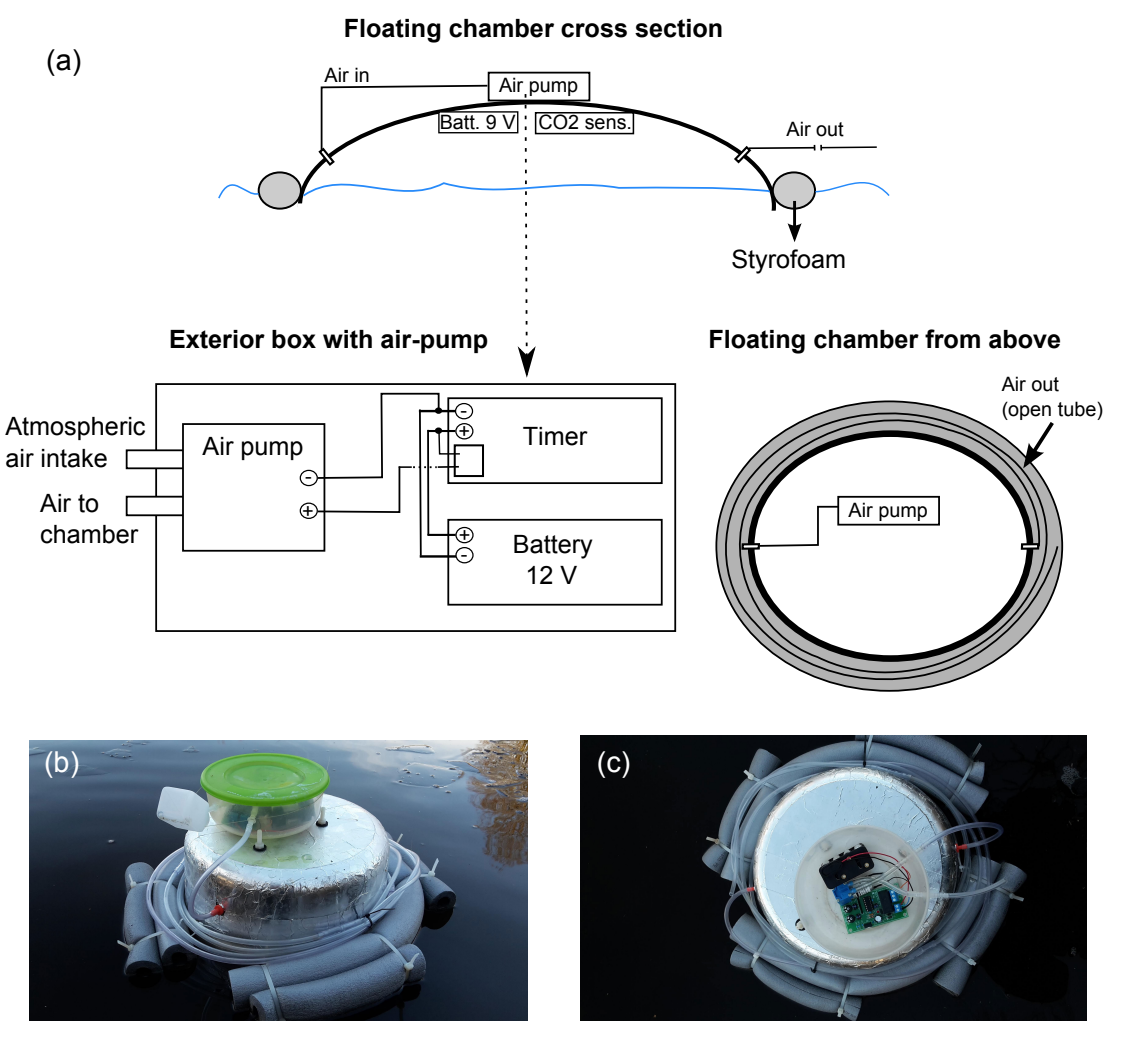
<style>
.page{position:relative;width:1121px;height:1039px;background:#fff}
.page>*{position:absolute;margin:0;border:0;box-sizing:border-box;transform-origin:0 0}
.t1{font:28.8px "Arial";color:#fff}
.t2{font:28.8px "Arial";color:#000}
.t3{font:700 25.2px "Arial";color:#000}
.t4{font:25.2px/31.5px "Arial";color:#000}
.t5{font:20.03px/18.7px "Arial";color:#000}
.t6{font:19.8px/24.8px "Arial";color:#000}
</style>
<div class="page">
<div style="left:155px;top:383px;width:521px;height:249px;background:#fff;border:2px solid #000"></div>
<div style="left:126px;top:449px;width:62px;height:20px;background:#fff;border:2px solid #000"></div>
<div style="left:126px;top:495px;width:62px;height:21px;background:#fff;border:2px solid #000"></div>
<div style="left:182px;top:423px;width:143px;height:128px;background:#fff;border:2px solid #000"></div>
<div style="left:447px;top:397px;width:216px;height:87px;background:#fff;border:2px solid #000"></div>
<div style="left:447px;top:519px;width:216px;height:86px;background:#fff;border:2px solid #000"></div>
<div style="left:454px;top:444px;width:30px;height:33px;background:#fff;border:2px solid #000"></div>
<div style="left:455px;top:527px;width:19px;height:16px;border:1px solid #000;border-radius:50%"></div>
<div style="left:455px;top:547px;width:19px;height:16px;border:1px solid #000;border-radius:50%"></div>
<div style="left:455px;top:423px;width:18px;height:16px;border:1px solid #000;border-radius:50%"></div>
<div style="left:455px;top:403px;width:18px;height:16px;border:1px solid #000;border-radius:50%"></div>
<div style="left:300px;top:470px;width:18px;height:16px;border:1px solid #000;border-radius:50%"></div>
<div style="left:300px;top:502px;width:18px;height:17px;border:1px solid #000;border-radius:50%"></div>
<svg style="left:316px;top:392px;width:145px;height:165px"></svg>
<div style="left:259px;top:172px;width:42px;height:37px;background:#ccc;border-radius:50%"></div>
<div style="left:258px;top:171px;width:44px;height:39px;border:2px solid #000;border-radius:50%"></div>
<div style="left:488px;top:72px;width:102px;height:29px;background:#fff;border:2px solid #000"></div>
<hr style="left:749px;top:147px;width:65px;height:2px;background:#000">
<svg style="left:814px;top:145px;width:8px;height:5px"></svg>
<hr style="left:822px;top:146px;width:55px;height:2px;background:#000">
<div style="left:773px;top:172px;width:42px;height:37px;background:#ccc;border-radius:50%"></div>
<div style="left:772px;top:171px;width:44px;height:39px;border:2px solid #000;border-radius:50%"></div>
<svg style="left:716px;top:400px;width:344px;height:292px"></svg>
<hr style="left:793px;top:201px;width:3px;height:37px;background:#000">
<svg style="left:788px;top:223px;width:14px;height:19px"></svg>
<div style="left:296px;top:203px;width:11px;height:14px;background:#fff;border:3px dashed #fff"></div>
<svg style="left:218px;top:180px;width:43px;height:20px"></svg>
<svg style="left:814px;top:182px;width:76px;height:16px"></svg>
<svg style="left:1021px;top:418px;width:36px;height:51px"></svg>
<svg style="left:301px;top:84px;width:471px;height:294px"></svg>
<img style="left:581px;top:735px;width:506px;height:285px">
<img style="left:30px;top:740px;width:498px;height:280px">
<p class="t2" style="left:46px;top:40px;width:37px">(a)</p>
<p class="t3" style="left:344px;top:10px;width:381px">Floating chamber cross section</p>
<p class="t6" style="left:499px;top:73px;width:81px">Air pump</p>
<p class="t6" style="left:325px;top:62px;width:47px">Air in</p>
<p class="t6" style="left:440px;top:109px;width:194px">Batt. 9 V CO2 sens.</p>
<p class="t6" style="left:786px;top:116px;width:59px">Air out</p>
<p class="t4" style="left:6px;top:410px;width:142px">Atmospheric air intake</p>
<p class="t4" style="left:40px;top:487px;width:100px">Air to chamber</p>
<p class="t3" style="left:169px;top:321px;width:321px">Exterior box with air-pump</p>
<p class="t4" style="left:203px;top:430px;width:102px">Air pump</p>
<p class="t5" style="left:302px;top:459px;width:13px;line-height:34.4px">- +</p>
<p class="t5" style="left:460px;top:400px;width:8px">-</p>
<p class="t5" style="left:459px;top:421px;width:13px">+</p>
<p class="t5" style="left:459px;top:525px;width:13px">+ -</p>
<p class="t4" style="left:523px;top:420px;width:66px">Timer</p>
<p class="t4" style="left:513px;top:528px;width:81px">Battery</p>
<p class="t4" style="left:525px;top:559px;width:53px">12 V</p>
<p class="t4" style="left:731px;top:243px;width:116px">Styrofoam</p>
<p class="t3" style="left:708px;top:321px;width:354px">Floating chamber from above</p>
<p class="t6" style="left:849px;top:497px;width:81px">Air pump</p>
<p class="t6" style="left:1002px;top:372px;width:103px">Air out (open tube)</p>
<p class="t1" style="left:44px;top:742px;width:37px">(b)</p>
<p class="t1" style="left:597px;top:742px;width:35px">(c)</p>
</div>
